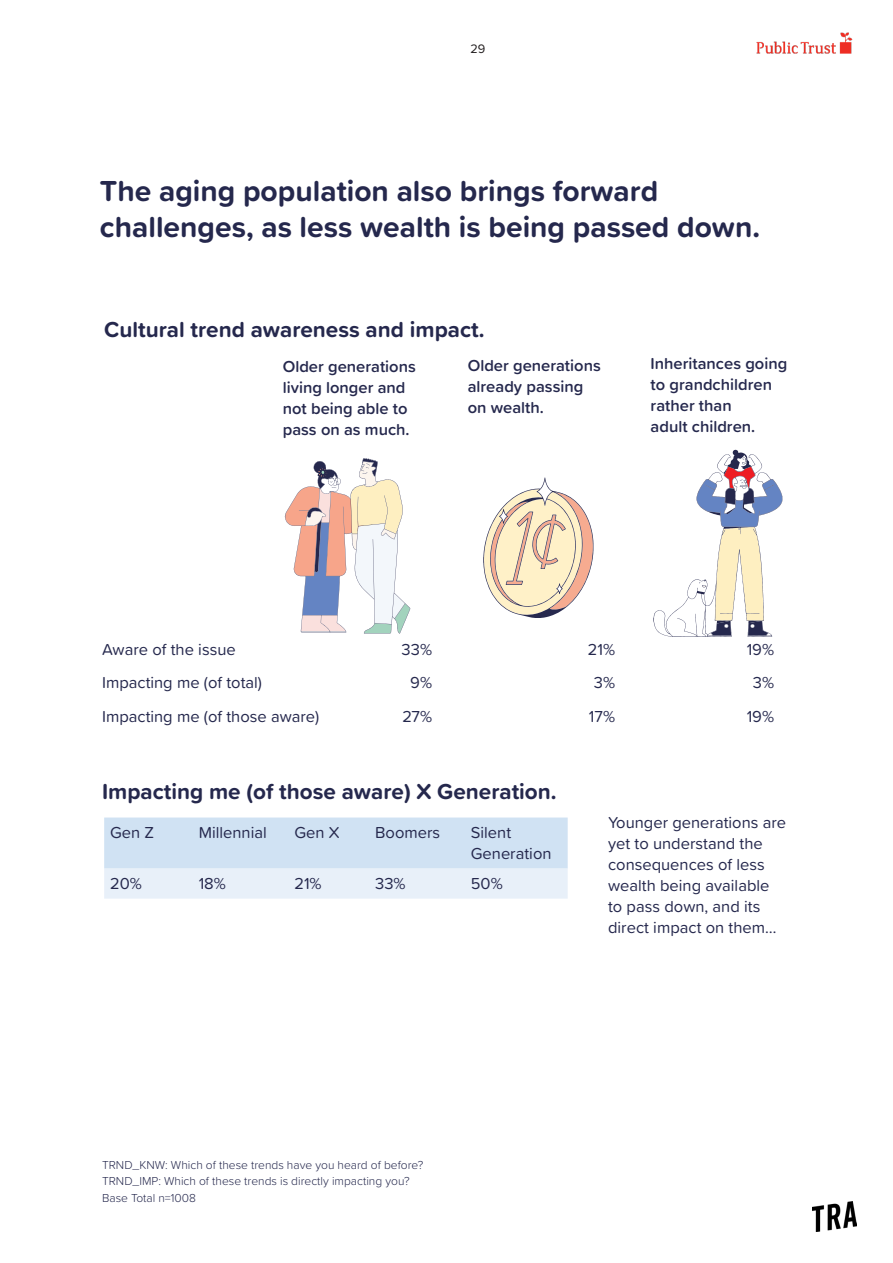
<style>
.page{position:relative;width:893px;height:1263px;background:#fff}
.page>*{position:absolute;margin:0;border:0;box-sizing:border-box;transform-origin:0 0}
.Sub_header{font:700 30px/36px "Proxima Soft";color:#25284d}
.Sub_header-2{font:700 22.5px "Proxima Soft";color:#25284d}
.Body{font:16.5px/21px "Proxima Soft";color:#25284d}
.Body-2{font:600 16.5px/21px "Proxima Soft";color:#25284d}
.t1{font:12.75px "Proxima Soft";color:#231f20}
.Body-3{font:300 12px "Proxima Soft";color:#25284d}
</style>
<div class="page">
<img style="left:812px;top:1201px;width:44px;height:30px">
<img style="left:757px;top:32px;width:96px;height:22px">
<svg style="left:285px;top:458px;width:125px;height:175px"></svg>
<svg style="left:653px;top:450px;width:129px;height:187px"></svg>
<svg style="left:483px;top:477px;width:110px;height:141px"></svg>
<svg style="left:104px;top:817px;width:464px;height:82px;background:#d9e7f5"></svg>
<p class="t1" style="left:470px;top:39px;width:16px">29</p>
<p class="Sub_header" style="left:100px;top:172px;width:662px">The aging population also brings forward challenges, as less wealth is being passed down.</p>
<p class="Sub_header-2" style="left:104px;top:313px;width:382px">Cultural trend awareness and impact.</p>
<p class="Body-2" style="left:283px;top:355px;width:135px">Older generations living longer and not being able to pass on as much.</p>
<p class="Body-2" style="left:468px;top:354px;width:135px">Older generations already passing on wealth.</p>
<p class="Body-2" style="left:651px;top:352px;width:138px">Inheritances going to grandchildren rather than<br>adult children.</p>
<p class="Body" style="left:102px;top:638px;width:135px">Aware of the issue</p>
<p class="Body" style="left:402px;top:638px;width:32px">33%</p>
<p class="Body" style="left:588px;top:638px;width:29px">21%</p>
<p class="Body" style="left:747px;top:638px;width:29px">19%</p>
<p class="Body" style="left:102px;top:672px;width:161px">Impacting me (of total)</p>
<p class="Body" style="left:410px;top:672px;width:23px">9%</p>
<p class="Body" style="left:594px;top:672px;width:23px">3%</p>
<p class="Body" style="left:753px;top:672px;width:23px">3%</p>
<p class="Body" style="left:102px;top:705px;width:219px">Impacting me (of those aware)</p>
<p class="Body" style="left:402px;top:705px;width:31px">27%</p>
<p class="Body" style="left:589px;top:705px;width:28px">17%</p>
<p class="Body" style="left:747px;top:705px;width:29px">19%</p>
<p class="Sub_header-2" style="left:102px;top:774px;width:456px">Impacting me (of those aware) X Generation.</p>
<p class="Body" style="left:110px;top:821px;width:46px">Gen Z</p>
<p class="Body" style="left:199px;top:821px;width:70px">Millennial</p>
<p class="Body" style="left:294px;top:821px;width:47px">Gen X</p>
<p class="Body" style="left:375px;top:821px;width:66px">Boomers</p>
<p class="Body" style="left:471px;top:821px;width:82px">Silent<br>Generation</p>
<p class="Body" style="left:110px;top:872px;width:33px">20%</p>
<p class="Body" style="left:199px;top:872px;width:29px">18%</p>
<p class="Body" style="left:294px;top:872px;width:29px">21%</p>
<p class="Body" style="left:375px;top:872px;width:32px">33%</p>
<p class="Body" style="left:471px;top:872px;width:33px">50%</p>
<p class="Body" style="left:608px;top:811px;width:180px">Younger generations are yet to understand the consequences of less wealth being available to pass down, and its direct impact on them…</p>
<p class="Body-3" style="left:102px;top:1156px;width:323px">TRND_KNW: Which of these trends have you heard of before?</p>
<p class="Body-3" style="left:102px;top:1172px;width:309px">TRND_IMP: Which of these trends is directly impacting you?</p>
<p class="Body-3" style="left:102px;top:1189px;width:95px">Base Total n=1008</p>
</div>
